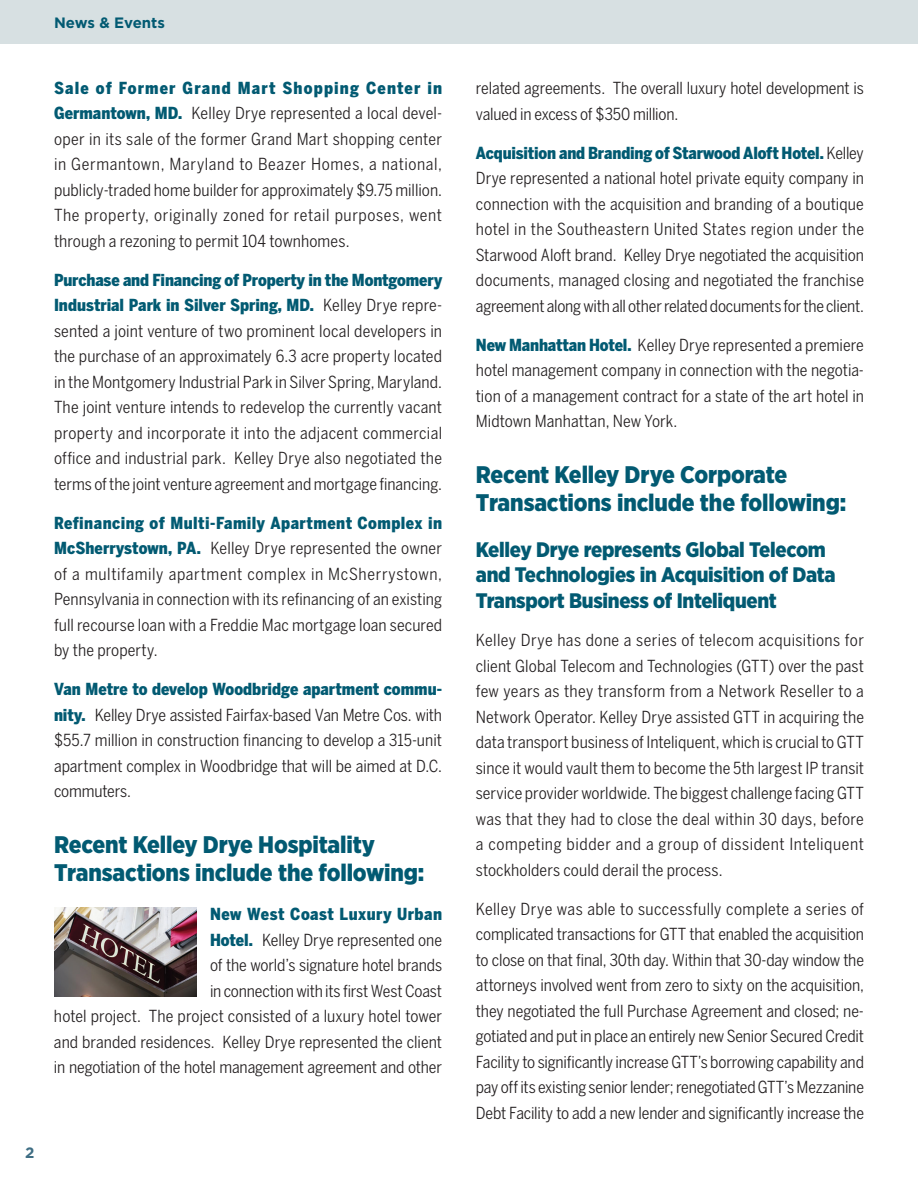
<style>
.page{position:relative;width:918px;height:1188px;background:#fff}
.page>*{position:absolute;margin:0;border:0;box-sizing:border-box;transform-origin:0 0}
.t1{font:900 24px/28.5px "Gotham Narrow";letter-spacing:-.005em;color:#025a72}
.t2{font:900 21px/25.5px "Gotham Narrow";letter-spacing:-.015em;color:#025a72}
.t3{font:16.5px/25.5px "Benton Sans Cond";letter-spacing:-.005em;color:#231f20;text-align:justify}
.t4{font:700 15px "Gotham";letter-spacing:-.005em;color:#025a72}
.t5{font:700 15px "Gotham";color:#3f6e84}
.s1{font-weight:900;color:#025a72}
</style>
<div class="page">
<div style="left:0;top:0;width:918px;height:44px;background:#d7e0e2"></div>
<img style="left:54px;top:908px;width:143px;height:88px">
<p class="t4" style="left:54px;top:12px;width:113px">News &amp; Events</p>
<p class="t3" style="left:54px;top:75px;width:390px"><span class="s1">Sale of Former Grand Mart Shopping Center in Germantown, MD.</span> Kelley Drye represented a local devel&shy;oper in its sale of the former Grand Mart shopping center in Germantown, Maryland to Beazer Homes, a national, publicly-traded home builder for approximately $9.75 million.<br>The property, originally zoned for retail purposes, went through a rezoning to permit 104 townhomes.</p>
<p class="t3" style="left:54px;top:267px;width:390px"><span class="s1">Purchase and Financing of Property in the Montgomery Industrial Park in Silver Spring, MD.</span> Kelley Drye repre&shy;sented a joint venture of two prominent local developers in the purchase of an approximately 6.3 acre property located in the Montgomery Industrial Park in Silver Spring, Maryland.<br>The joint venture intends to redevelop the currently vacant property and incorporate it into the adjacent commercial office and industrial park. Kelley Drye also negotiated the terms of the joint venture agreement and mortgage financing.</p>
<p class="t3" style="left:54px;top:510px;width:390px"><span class="s1">Refinancing of Multi-Family Apartment Complex in McSherrystown, PA.</span> Kelley Drye represented the owner of a multifamily apartment complex in McSherrystown, Pennsylvania in connection with its refinancing of an existing full recourse loan with a Freddie Mac mortgage loan secured by the property.</p>
<p class="t3" style="left:54px;top:677px;width:390px"><span class="s1">Van Metre to develop Woodbridge apartment commu&shy;nity.</span> Kelley Drye assisted Fairfax-based Van Metre Cos. with $55.7 million in construction financing to develop a 315-unit apartment complex in Woodbridge that will be aimed at D.C. commuters.</p>
<h1 class="t1" style="left:54px;top:830px;width:372px">Recent Kelley Drye Hospitality<br>Transactions include the following:</h1>
<p class="t3" style="left:54px;top:902px;width:390px;text-align:right"><span class="s1">New West Coast Luxury Urban<br>Hotel.</span> Kelley Drye represented one<br>of the world’s signature hotel brands<br>in connection with its first West Coast<br>hotel project. The project consisted of a luxury hotel tower and branded residences. Kelley Drye represented the client in negotiation of the hotel management agreement and other</p>
<p class="t5" style="left:25px;top:1143px;width:11px">2</p>
<p class="t3" style="left:476px;top:75px;width:390px">related agreements. The overall luxury hotel development is valued in excess of $350 million.</p>
<p class="t3" style="left:476px;top:140px;width:390px"><span class="s1">Acquisition and Branding of Starwood Aloft Hotel.</span> Kelley Drye represented a national hotel private equity company in connection with the acquisition and branding of a boutique hotel in the Southeastern United States region under the Starwood Aloft brand. Kelley Drye negotiated the acquisition documents, managed closing and negotiated the franchise agreement along with all other related documents for the client.</p>
<p class="t3" style="left:476px;top:332px;width:390px"><span class="s1">New Manhattan Hotel.</span> Kelley Drye represented a premiere hotel management company in connection with the negotia&shy;tion of a management contract for a state of the art hotel in Midtown Manhattan, New York.</p>
<h1 class="t1" style="left:476px;top:460px;width:372px">Recent Kelley Drye Corporate<br>Transactions include the following:</h1>
<p class="t2" style="left:476px;top:537px;width:361px">Kelley Drye represents Global Telecom and Technologies in Acquisition of Data<br>Transport Business of Inteliquent</p>
<p class="t3" style="left:476px;top:627px;width:390px">Kelley Drye has done a series of telecom acquisitions for client Global Telecom and Technologies (GTT) over the past few years as they transform from a Network Reseller to a Network Operator. Kelley Drye assisted GTT in acquiring the data transport business of Inteliquent, which is crucial to GTT since it would vault them to become the 5th largest IP transit service provider worldwide. The biggest challenge facing GTT was that they had to close the deal within 30 days, before a competing bidder and a group of dissident Inteliquent stockholders could derail the process.</p>
<p class="t3" style="left:476px;top:896px;width:390px">Kelley Drye was able to successfully complete a series of complicated transactions for GTT that enabled the acquisition to close on that final, 30th day. Within that 30-day window the attorneys involved went from zero to sixty on the acquisition, they negotiated the full Purchase Agreement and closed; ne&shy;gotiated and put in place an entirely new Senior Secured Credit Facility to significantly increase GTT’s borrowing capability and pay off its existing senior lender; renegotiated GTT’s Mezzanine Debt Facility to add a new lender and significantly increase the</p>
</div>
